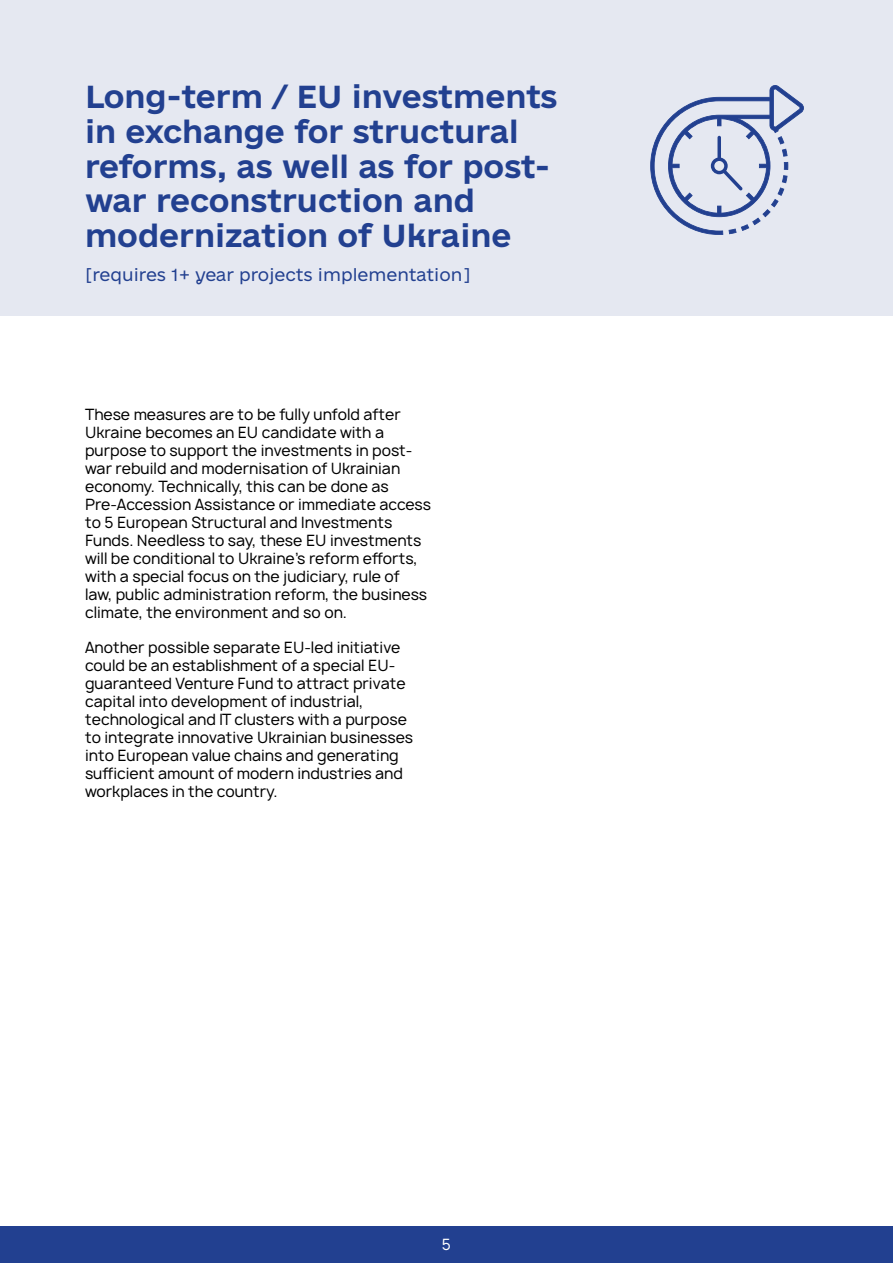
<style>
.page{position:relative;width:893px;height:1263px;background:#fff}
.page>*{position:absolute;margin:0;border:0;box-sizing:border-box;transform-origin:0 0}
.t1{font:30px/34.5px "e Ukraine Head Bold";color:#224090}
.t2{font:16.5px "e Ukraine Head Light";color:#224090}
.t3{font:15px/18px "Manrope";color:#000}
.t4{font:15px "Manrope";color:#fff}
</style>
<div class="page">
<div style="left:0;top:0;width:893px;height:316px;background:#e5e8f1"></div>
<div style="left:0;top:1227px;width:893px;height:36px;background:#224090"></div>
<svg style="left:650px;top:85px;width:154px;height:150px"></svg>
<h1 class="t1" style="left:85px;top:81px;width:474px">Long-term / EU investments in exchange for structural reforms, as well as for post&shy;war reconstruction and modernization of Ukraine</h1>
<p class="t2" style="left:85px;top:266px;width:387px">[requires 1+ year projects implementation]</p>
<p class="t3" style="left:85px;top:406px;width:348px">These measures are to be fully unfold after Ukraine becomes an EU candidate with a purpose to support the investments in post&shy;war rebuild and modernisation of Ukrainian economy. Technically, this can be done as Pre-Accession Assistance or immediate access to 5 European Structural and Investments Funds. Needless to say, these EU investments will be conditional to Ukraine’s reform efforts, with a special focus on the judiciary, rule of<br>law, public administration reform, the business climate, the environment and so on.</p>
<p class="t3" style="left:85px;top:639px;width:329px">Another possible separate EU-led initiative could be an establishment of a special EU&shy;guaranteed Venture Fund to attract private capital into development of industrial, technological and IT clusters with a purpose to integrate innovative Ukrainian businesses into European value chains and generating sufficient amount of modern industries and workplaces in the country.</p>
<p class="t4" style="left:442px;top:1235px;width:11px">5</p>
</div>
